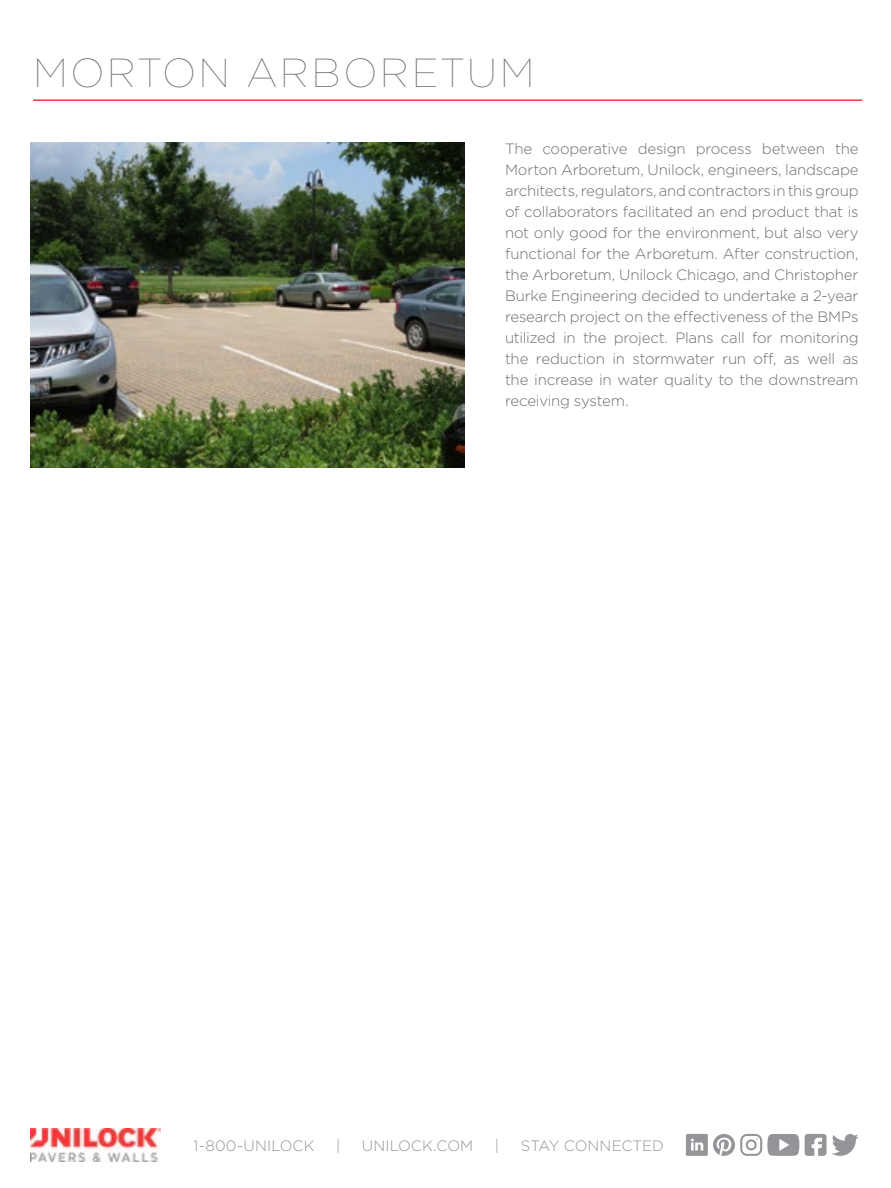
<style>
.page{position:relative;width:891px;height:1188px;background:#fff}
.page>*{position:absolute;margin:0;border:0;box-sizing:border-box;transform-origin:0 0}
.t1{font:100 40.5px "Gotham";letter-spacing:.06em;color:#6d6e71}
.t2{font:300 15px/21px "Gotham";letter-spacing:-.02em;color:#6d6e71;text-align:justify}
.t3{font:300 15px "Gotham";letter-spacing:.005em;color:#939598}
</style>
<div class="page">
<img style="left:31px;top:142px;width:434px;height:326px">
<img style="left:31px;top:1129px;width:129px;height:32px">
<svg style="left:686px;top:1134px;width:113px;height:22px"></svg>
<svg style="left:805px;top:1134px;width:54px;height:22px"></svg>
<hr style="left:33px;top:99px;width:829px;height:2px;background:#ef3742">
<h1 class="t1" style="left:33px;top:48px;width:503px">MORTON ARBORETUM</h1>
<p class="t2" style="left:505px;top:138px;width:355px">The cooperative design process between the Morton Arboretum, Unilock, engineers, landscape architects, regulators, and contractors in this group of collaborators facilitated an end product that is not only good for the environment, but also very functional for the Arboretum. After construction, the Arboretum, Unilock Chicago, and Christopher Burke Engineering decided to undertake a 2-year research project on the effectiveness of the BMPs utilized in the project. Plans call for monitoring the reduction in stormwater run off, as well as the increase in water quality to the downstream receiving system.</p>
<p class="t3" style="left:194px;top:1136px;width:122px">1-800-UNILOCK</p>
<p class="t3" style="left:336px;top:1136px;width:6px">|</p>
<p class="t3" style="left:362px;top:1136px;width:113px">UNILOCK.COM</p>
<p class="t3" style="left:495px;top:1136px;width:6px">|</p>
<p class="t3" style="left:521px;top:1136px;width:145px">STAY CONNECTED</p>
</div>
